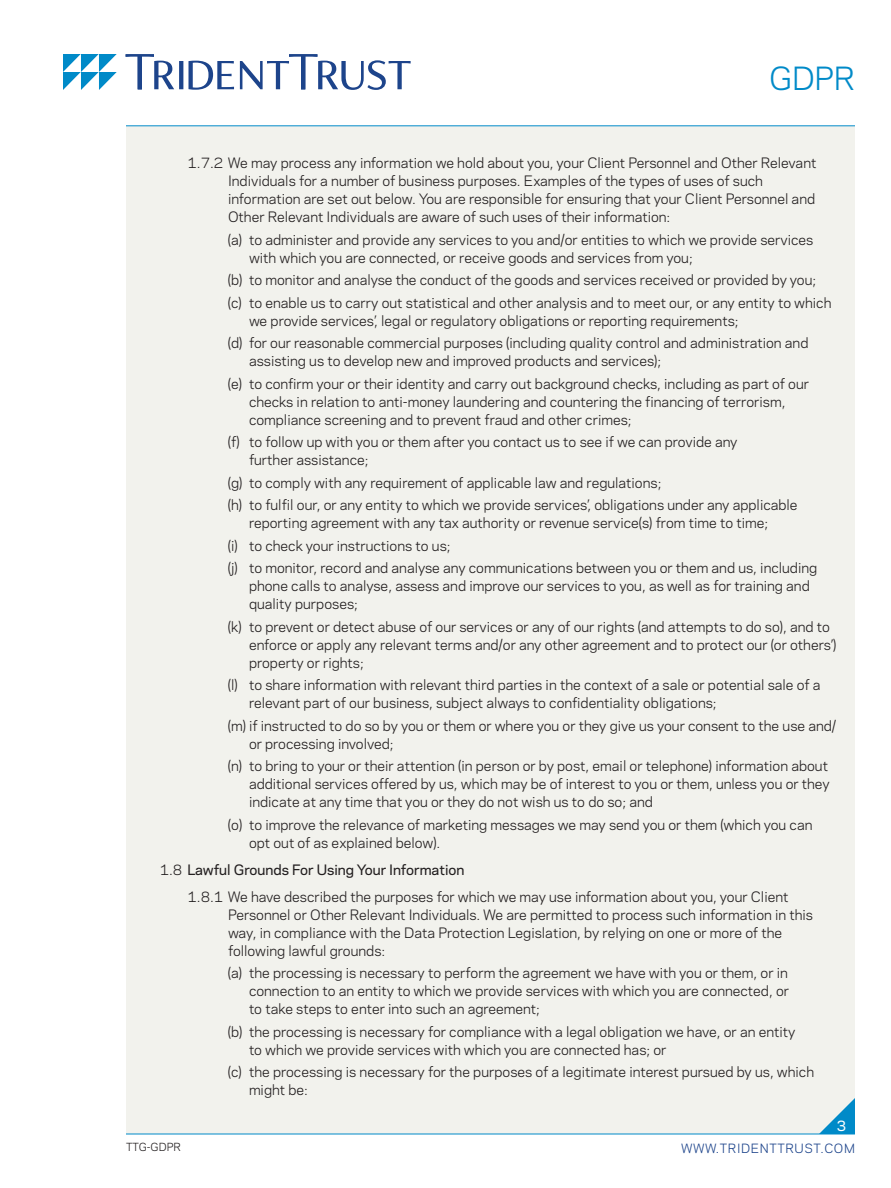
<style>
.page{position:relative;width:891px;height:1188px;background:#fff}
.page>*{position:absolute;margin:0;border:0;box-sizing:border-box;transform-origin:0 0}
.t1{font:30px "Polaris";color:#008ac8}
.Basic_w_3_sp_before{font:13.5px/18px "Polaris";color:#231f20}
.Basic_w_6_sp_before{font:13.5px/18px "Polaris";color:#231f20}
.Basic_w_6_sp_before-2{font:500 13.5px "Polaris";color:#231f20}
.t2{font:500 13.5px "Polaris";color:#fff}
.t3{font:12px "Polaris";letter-spacing:.05em;color:#1d448b}
.t4{font:10.5px "Polaris";color:#231f20}
.s1{font-weight:400}
</style>
<div class="page">
<svg style="left:126px;top:54px;width:285px;height:36px"></svg>
<svg style="left:63px;top:54px;width:54px;height:36px"></svg>
<div style="left:126px;top:127px;width:729px;height:1007px;background:#f2f2ed"></div>
<hr style="left:126px;top:126px;width:729px;height:1px;background:#008ac8">
<hr style="left:126px;top:1134px;width:729px;height:1px;background:#008ac8">
<h1 class="t1" style="left:769px;top:56px;width:87px">GDPR</h1>
<p class="Basic_w_6_sp_before" style="left:228px;top:153px;width:590px;text-indent:-41px">1.7.2 We may process any information we hold about you, your Client Personnel and Other Relevant Individuals for a number of business purposes. Examples of the types of uses of such information are set out below. You are responsible for ensuring that your Client Personnel and Other Relevant Individuals are aware of such uses of their information:</p>
<p class="Basic_w_3_sp_before" style="left:249px;top:230px;width:566px;text-indent:-21px">(a) to administer and provide any services to you and/or entities to which we provide services with which you are connected, or receive goods and services from you;</p>
<p class="Basic_w_3_sp_before" style="left:228px;top:270px;width:590px">(b) to monitor and analyse the conduct of the goods and services received or provided by you;</p>
<p class="Basic_w_3_sp_before" style="left:249px;top:293px;width:584px;text-indent:-21px">(c) to enable us to carry out statistical and other analysis and to meet our, or any entity to which we provide services’, legal or regulatory obligations or reporting requirements;</p>
<p class="Basic_w_3_sp_before" style="left:249px;top:333px;width:561px;text-indent:-21px">(d) for our reasonable commercial purposes (including quality control and administration and assisting us to develop new and improved products and services);</p>
<p class="Basic_w_3_sp_before" style="left:249px;top:374px;width:562px;text-indent:-21px">(e) to confirm your or their identity and carry out background checks, including as part of our checks in relation to anti-money laundering and countering the financing of terrorism, compliance screening and to prevent fraud and other crimes;</p>
<p class="Basic_w_3_sp_before" style="left:249px;top:432px;width:490px;text-indent:-21px">(f) to follow up with you or them after you contact us to see if we can provide any further assistance;</p>
<p class="Basic_w_3_sp_before" style="left:228px;top:473px;width:435px">(g) to comply with any requirement of applicable law and regulations;</p>
<p class="Basic_w_3_sp_before" style="left:249px;top:495px;width:550px;text-indent:-21px">(h) to fulfil our, or any entity to which we provide services’, obligations under any applicable reporting agreement with any tax authority or revenue service(s) from time to time;</p>
<p class="Basic_w_3_sp_before" style="left:228px;top:536px;width:224px">(i) to check your instructions to us;</p>
<p class="Basic_w_3_sp_before" style="left:249px;top:558px;width:570px;text-indent:-21px">(j) to monitor, record and analyse any communications between you or them and us, including phone calls to analyse, assess and improve our services to you, as well as for training and quality purposes;</p>
<p class="Basic_w_3_sp_before" style="left:249px;top:617px;width:589px;text-indent:-21px">(k) to prevent or detect abuse of our services or any of our rights (and attempts to do so), and to enforce or apply any relevant terms and/or any other agreement and to protect our (or others’) property or rights;</p>
<p class="Basic_w_3_sp_before" style="left:249px;top:675px;width:573px;text-indent:-21px">(l) to share information with relevant third parties in the context of a sale or potential sale of a relevant part of our business, subject always to confidentiality obligations;</p>
<p class="Basic_w_3_sp_before" style="left:249px;top:716px;width:589px;text-indent:-21px">(m) if instructed to do so by you or them or where you or they give us your consent to the use and/ or processing involved;</p>
<p class="Basic_w_3_sp_before" style="left:249px;top:756px;width:582px;text-indent:-21px">(n) to bring to your or their attention (in person or by post, email or telephone) information about additional services offered by us, which may be of interest to you or them, unless you or they indicate at any time that you or they do not wish us to do so; and</p>
<p class="Basic_w_3_sp_before" style="left:249px;top:815px;width:565px;text-indent:-21px">(o) to improve the relevance of marketing messages we may send you or them (which you can opt out of as explained below).</p>
<p class="Basic_w_6_sp_before-2" style="left:160px;top:859px;width:306px"><span class="s1">1.8</span> Lawful Grounds For Using Your Information</p>
<p class="Basic_w_6_sp_before" style="left:228px;top:887px;width:587px;text-indent:-41px">1.8.1 We have described the purposes for which we may use information about you, your Client Personnel or Other Relevant Individuals. We are permitted to process such information in this way, in compliance with the Data Protection Legislation, by relying on one or more of the following lawful grounds:</p>
<p class="Basic_w_3_sp_before" style="left:249px;top:963px;width:542px;text-align:justify;text-indent:-21px">(a) the processing is necessary to perform the agreement we have with you or them, or in connection to an entity to which we provide services with which you are connected, or to take steps to enter into such an agreement;</p>
<p class="Basic_w_3_sp_before" style="left:249px;top:1022px;width:548px;text-indent:-21px">(b) the processing is necessary for compliance with a legal obligation we have, or an entity to which we provide services with which you are connected has; or</p>
<p class="Basic_w_3_sp_before" style="left:249px;top:1062px;width:567px;text-indent:-21px">(c) the processing is necessary for the purposes of a legitimate interest pursued by us, which might be:</p>
<p class="t4" style="left:126px;top:1139px;width:56px">TTG-GDPR</p>
<p class="t2" style="left:837px;top:1116px;width:11px">3</p>
<p class="t3" style="left:681px;top:1139px;width:175px">WWW.TRIDENTTRUST.COM</p>
</div>
